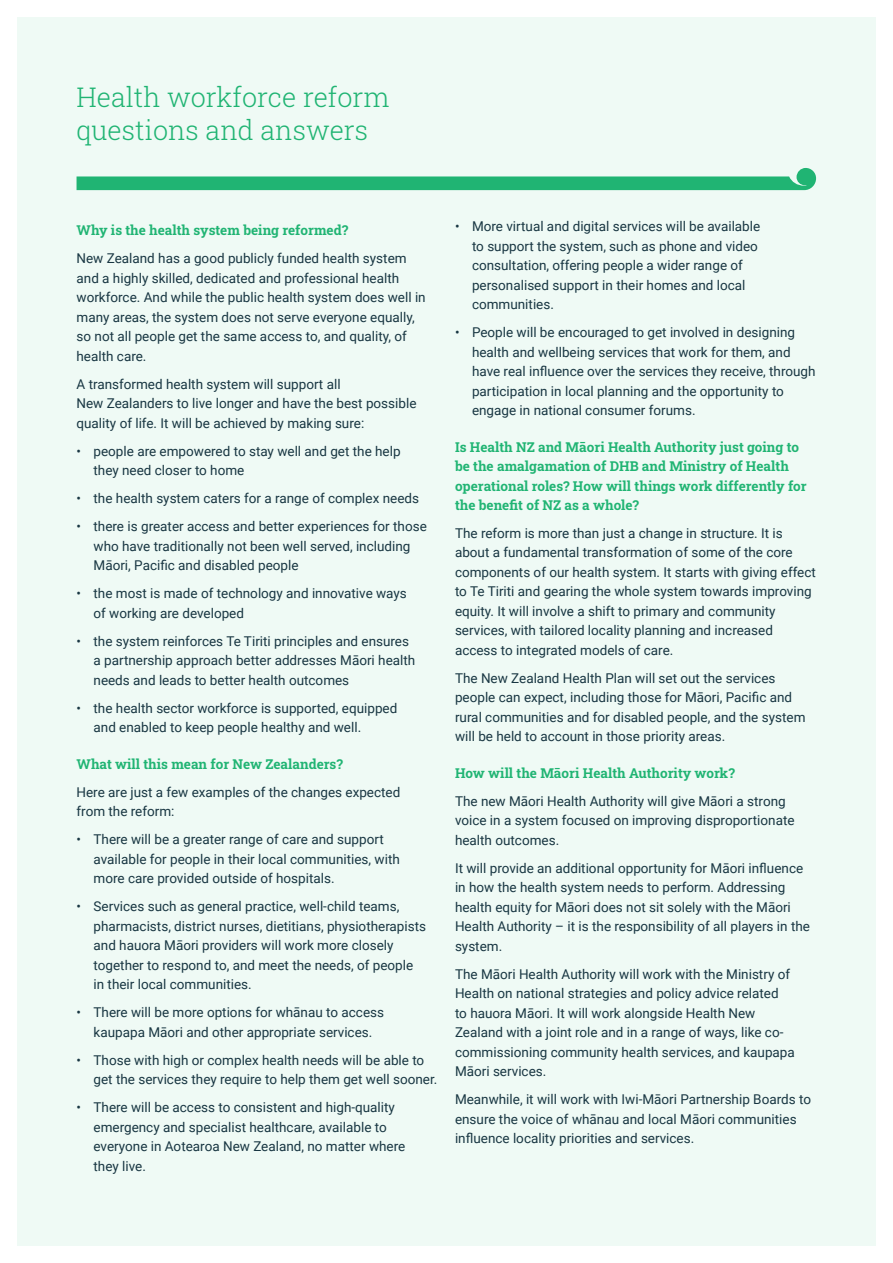
<style>
.page{position:relative;width:893px;height:1263px;background:#fff}
.page>*{position:absolute;margin:0;border:0;box-sizing:border-box;transform-origin:0 0}
.t1{font:300 27px/33px "Roboto Slab";color:#20b473}
.t2{font:13.5px/19.5px "Roboto";color:#183642}
.t3{font:700 13.5px/19.5px "Roboto Slab";color:#20b473}
</style>
<div class="page">
<div style="left:17px;top:17px;width:859px;height:1229px;background:#effaf5"></div>
<svg style="left:77px;top:168px;width:739px;height:22px"></svg>
<h1 class="t1" style="left:77px;top:80px;width:314px">Health workforce reform questions and answers</h1>
<p class="t3" style="left:77px;top:220px;width:273px">Why is the health system being reformed?</p>
<p class="t2" style="left:77px;top:248px;width:351px">New Zealand has a good publicly funded health system and a highly skilled, dedicated and professional health workforce. And while the public health system does well in many areas, the system does not serve everyone equally, so not all people get the same access to, and quality, of health care.</p>
<p class="t2" style="left:77px;top:374px;width:341px">A transformed health system will support all<br>New Zealanders to live longer and have the best possible quality of life. It will be achieved by making sure:</p>
<p class="t2" style="left:94px;top:441px;width:309px;text-indent:-17px">• people are empowered to stay well and get the help they need closer to home</p>
<p class="t2" style="left:77px;top:488px;width:344px">• the health system caters for a range of complex needs</p>
<p class="t2" style="left:94px;top:516px;width:335px;text-indent:-17px">• there is greater access and better experiences for those who have traditionally not been well served, including<br>Māori, Pacific and disabled people</p>
<p class="t2" style="left:94px;top:583px;width:315px;text-indent:-17px">• the most is made of technology and innovative ways of working are developed</p>
<p class="t2" style="left:94px;top:631px;width:323px;text-indent:-17px">• the system reinforces Te Tiriti principles and ensures a partnership approach better addresses Māori health needs and leads to better health outcomes</p>
<p class="t2" style="left:94px;top:698px;width:305px;text-indent:-17px">• the health sector workforce is supported, equipped and enabled to keep people healthy and well.</p>
<p class="t3" style="left:77px;top:754px;width:268px">What will this mean for New Zealanders?</p>
<p class="t2" style="left:77px;top:782px;width:325px">Here are just a few examples of the changes expected from the reform:</p>
<p class="t2" style="left:94px;top:829px;width:308px;text-indent:-17px">• There will be a greater range of care and support available for people in their local communities, with more care provided outside of hospitals.</p>
<p class="t2" style="left:94px;top:896px;width:334px;text-indent:-17px">• Services such as general practice, well-child teams, pharmacists, district nurses, dietitians, physiotherapists and hauora Māori providers will work more closely together to respond to, and meet the needs, of people in their local communities.</p>
<p class="t2" style="left:77px;top:1002px;width:309px;text-align:center">• There will be more options for whānau to access kaupapa Māori and other appropriate services.</p>
<p class="t2" style="left:94px;top:1050px;width:345px;text-indent:-17px">• Those with high or complex health needs will be able to get the services they require to help them get well sooner.</p>
<p class="t2" style="left:94px;top:1097px;width:313px;text-indent:-17px">• There will be access to consistent and high-quality emergency and specialist healthcare, available to everyone in Aotearoa New Zealand, no matter where they live.</p>
<p class="t2" style="left:472px;top:216px;width:290px;text-indent:-17px">• More virtual and digital services will be available to support the system, such as phone and video consultation, offering people a wider range of personalised support in their homes and local communities.</p>
<p class="t2" style="left:472px;top:322px;width:345px;text-indent:-17px">• People will be encouraged to get involved in designing health and wellbeing services that work for them, and have real influence over the services they receive, through participation in local planning and the opportunity to engage in national consumer forums.</p>
<p class="t3" style="left:455px;top:436px;width:353px">Is Health NZ and Māori Health Authority just going to be the amalgamation of DHB and Ministry of Health operational roles? How will things work differently for the benefit of NZ as a whole?</p>
<p class="t2" style="left:455px;top:523px;width:362px">The reform is more than just a change in structure. It is about a fundamental transformation of some of the core components of our health system. It starts with giving effect to Te Tiriti and gearing the whole system towards improving equity. It will involve a shift to primary and community services, with tailored locality planning and increased access to integrated models of care.</p>
<p class="t2" style="left:455px;top:668px;width:352px">The New Zealand Health Plan will set out the services people can expect, including those for Māori, Pacific and rural communities and for disabled people, and the system will be held to account in those priority areas.</p>
<p class="t3" style="left:455px;top:763px;width:281px">How will the Māori Health Authority work?</p>
<p class="t2" style="left:455px;top:791px;width:341px">The new Māori Health Authority will give Māori a strong voice in a system focused on improving disproportionate health outcomes.</p>
<p class="t2" style="left:455px;top:858px;width:356px">It will provide an additional opportunity for Māori influence in how the health system needs to perform. Addressing health equity for Māori does not sit solely with the Māori Health Authority – it is the responsibility of all players in the system.</p>
<p class="t2" style="left:455px;top:964px;width:341px">The Māori Health Authority will work with the Ministry of Health on national strategies and policy advice related<br>to hauora Māori. It will work alongside Health New Zealand with a joint role and in a range of ways, like co&shy;commissioning community health services, and kaupapa Māori services.</p>
<p class="t2" style="left:455px;top:1089px;width:358px">Meanwhile, it will work with Iwi-Māori Partnership Boards to ensure the voice of whānau and local Māori communities influence locality priorities and services.</p>
</div>
